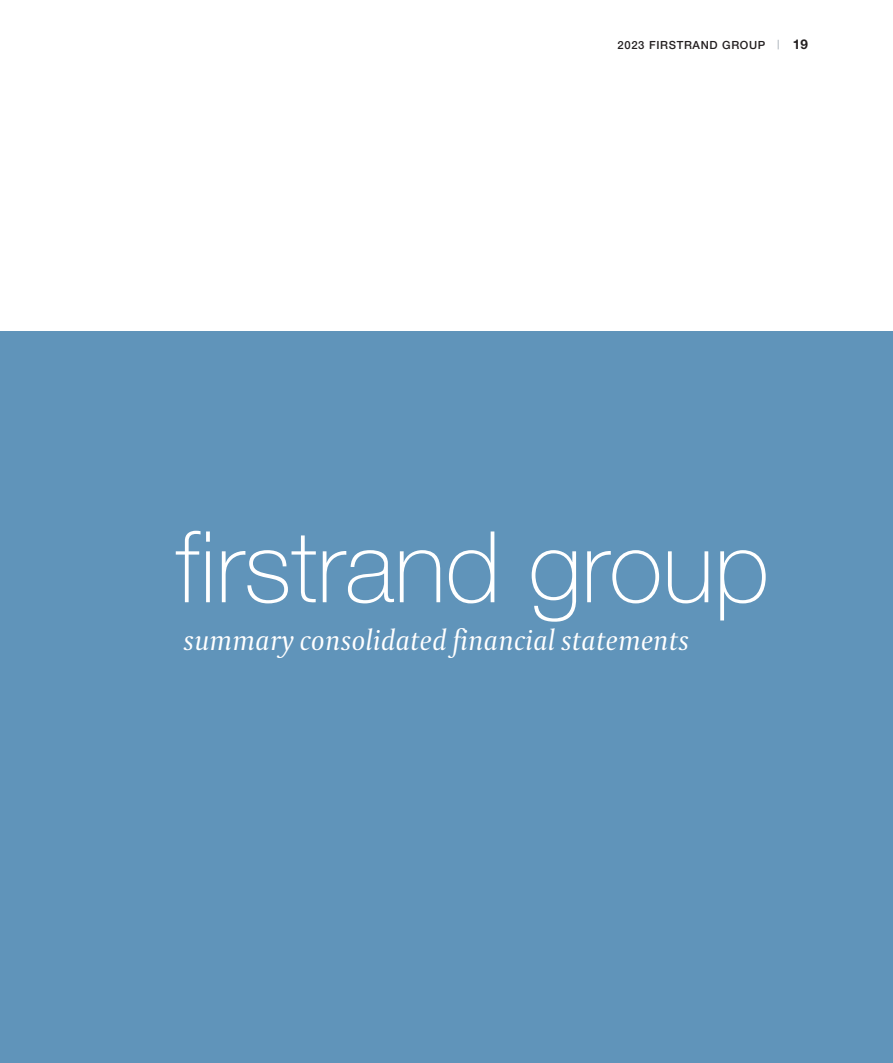
<style>
.page{position:relative;width:893px;height:1063px;background:#fff}
.page>*{position:absolute;margin:0;border:0;box-sizing:border-box;transform-origin:0 0}
.t1{font:100 99.15px "Helvetica Neue LT Std";color:#fff}
.t2{font:italic 30px "Capitolium 2";color:#fff}
.t3{font:700 13.5px "Helvetica Neue LT Std";color:#231f20}
.t4{font:500 11.25px "Helvetica Neue LT Std";letter-spacing:.06em;color:#231f20}
</style>
<div class="page">
<div style="left:0;top:331px;width:893px;height:732px;background:#6094ba"></div>
<p class="t4" style="left:617px;top:38px;width:149px">2023 FIRSTRAND GROUP</p>
<p class="t3" style="left:793px;top:36px;width:17px">19</p>
<h1 class="t1" style="left:176px;top:510px;width:595px">firstrand group</h1>
<p class="t2" style="left:183px;top:620px;width:508px">summary consolidated financial statements</p>
</div>
